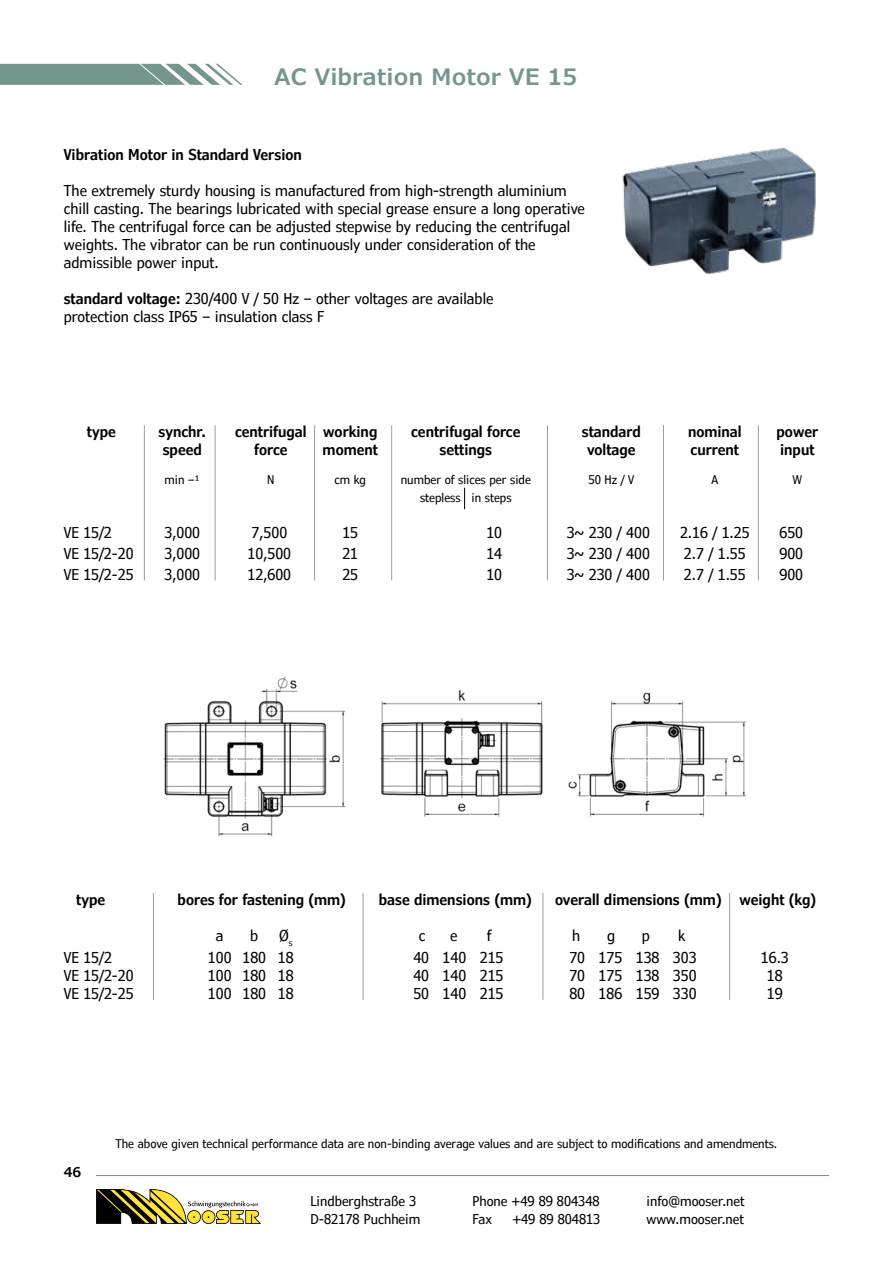
<style>
.page{position:relative;width:893px;height:1263px;background:#fff}
.page>*{position:absolute;margin:0;border:0;box-sizing:border-box;transform-origin:0 0}
.t1{font:600 22.5px "Verdana Pro";color:#74968f}
.t2{font:condensed 15px/18px "Verdana Pro";color:#000}
.t3{font:600 condensed 15px "Verdana Pro";color:#000}
.t4{font:condensed 13.5px "Verdana Pro";color:#000}
.t5{font:600 13.5px "Verdana Pro";color:#000}
.t6{font:condensed 12px "Verdana Pro";color:#000}
.s1{font-weight:600}
</style>
<div class="page">
<svg style="left:96px;top:1189px;width:165px;height:35px"></svg>
<hr style="left:96px;top:1175px;width:733px;height:1px;background:#878787">
<hr style="left:144px;top:425px;width:1px;height:155px;background:#9d9d9c">
<hr style="left:314px;top:425px;width:1px;height:155px;background:#9d9d9c">
<hr style="left:391px;top:425px;width:1px;height:155px;background:#9d9d9c">
<hr style="left:547px;top:425px;width:1px;height:155px;background:#9d9d9c">
<hr style="left:663px;top:425px;width:1px;height:155px;background:#9d9d9c">
<hr style="left:758px;top:425px;width:1px;height:155px;background:#9d9d9c">
<hr style="left:215px;top:425px;width:1px;height:155px;background:#9d9d9c">
<hr style="left:153px;top:893px;width:1px;height:107px;background:#9d9d9c">
<hr style="left:363px;top:893px;width:1px;height:107px;background:#9d9d9c">
<hr style="left:543px;top:893px;width:1px;height:107px;background:#9d9d9c">
<hr style="left:729px;top:893px;width:1px;height:107px;background:#9d9d9c">
<img style="left:163px;top:676px;width:584px;height:161px">
<svg style="left:0;top:64px;width:242px;height:21px;background:#8da9a3"></svg>
<img style="left:622px;top:147px;width:194px;height:128px">
<svg style="left:464px;top:488px;width:1px;height:21px"></svg>
<h1 class="t1" style="left:274px;top:63px;width:305px">AC Vibration Motor VE 15</h1>
<p class="t3" style="left:64px;top:145px;width:240px">Vibration Motor in Standard Version</p>
<p class="t2" style="left:64px;top:182px;width:523px">The extremely sturdy housing is manufactured from high-strength aluminium chill casting. The bearings lubricated with special grease ensure a long operative life. The centrifugal force can be adjusted stepwise by reducing the centrifugal weights. The vibrator can be run continuously under consideration of the admissible power input.</p>
<p class="t2" style="left:64px;top:290px;width:431px"><span class="s1">standard voltage:</span> 230/400 V / 50 Hz – other voltages are available protection class IP65 – insulation class F</p>
<p class="t3" style="left:87px;top:422px;width:31px">type</p>
<p class="t3" style="left:159px;top:422px;width:49px">synchr.</p>
<p class="t3" style="left:235px;top:422px;width:144px">centrifugal working</p>
<p class="t3" style="left:411px;top:422px;width:111px">centrifugal force</p>
<p class="t3" style="left:582px;top:422px;width:61px">standard</p>
<p class="t3" style="left:688px;top:422px;width:55px">nominal</p>
<p class="t3" style="left:777px;top:422px;width:43px">power</p>
<p class="t3" style="left:163px;top:440px;width:41px">speed</p>
<p class="t3" style="left:254px;top:440px;width:35px">force</p>
<p class="t3" style="left:323px;top:440px;width:57px">moment</p>
<p class="t3" style="left:439px;top:440px;width:54px">settings</p>
<p class="t3" style="left:587px;top:440px;width:50px">voltage</p>
<p class="t3" style="left:691px;top:440px;width:50px">current</p>
<p class="t3" style="left:780px;top:440px;width:36px">input</p>
<p class="t6" style="left:165px;top:472px;width:37px">min –¹</p>
<p class="t6" style="left:267px;top:472px;width:9px">N</p>
<p class="t6" style="left:335px;top:472px;width:33px">cm kg</p>
<p class="t6" style="left:401px;top:472px;width:132px">number of slices per side</p>
<p class="t6" style="left:588px;top:472px;width:47px">50 Hz / V</p>
<p class="t6" style="left:711px;top:472px;width:8px">A</p>
<p class="t6" style="left:792px;top:472px;width:11px">W</p>
<p class="t6" style="left:420px;top:490px;width:93px">stepless in steps</p>
<p class="t2" style="left:64px;top:524px;width:50px">VE 15/2</p>
<p class="t2" style="left:164px;top:524px;width:37px">3,000</p>
<p class="t2" style="left:251px;top:524px;width:37px">7,500</p>
<p class="t2" style="left:342px;top:524px;width:17px">15</p>
<p class="t2" style="left:486px;top:524px;width:17px">10</p>
<p class="t2" style="left:567px;top:524px;width:85px">3~ 230 / 400</p>
<p class="t2" style="left:680px;top:524px;width:71px">2.16 / 1.25</p>
<p class="t2" style="left:779px;top:524px;width:25px">650</p>
<p class="t2" style="left:64px;top:545px;width:71px">VE 15/2-20</p>
<p class="t2" style="left:164px;top:545px;width:37px">3,000</p>
<p class="t2" style="left:247px;top:545px;width:45px">10,500</p>
<p class="t2" style="left:342px;top:545px;width:17px">21</p>
<p class="t2" style="left:486px;top:545px;width:17px">14</p>
<p class="t2" style="left:567px;top:545px;width:85px">3~ 230 / 400</p>
<p class="t2" style="left:684px;top:545px;width:63px">2.7 / 1.55</p>
<p class="t2" style="left:779px;top:545px;width:25px">900</p>
<p class="t2" style="left:64px;top:566px;width:71px">VE 15/2-25</p>
<p class="t2" style="left:164px;top:566px;width:37px">3,000</p>
<p class="t2" style="left:247px;top:566px;width:45px">12,600</p>
<p class="t2" style="left:342px;top:566px;width:17px">25</p>
<p class="t2" style="left:486px;top:566px;width:17px">10</p>
<p class="t2" style="left:567px;top:566px;width:85px">3~ 230 / 400</p>
<p class="t2" style="left:684px;top:566px;width:63px">2.7 / 1.55</p>
<p class="t2" style="left:779px;top:566px;width:25px">900</p>
<p class="t3" style="left:76px;top:889px;width:31px">type</p>
<p class="t3" style="left:178px;top:889px;width:170px">bores for fastening (mm)</p>
<p class="t3" style="left:379px;top:889px;width:155px">base dimensions (mm)</p>
<p class="t3" style="left:555px;top:889px;width:263px">overall dimensions (mm) weight (kg)</p>
<p class="t2" style="left:216px;top:926px;width:9px">a</p>
<p class="t2" style="left:250px;top:926px;width:10px">b</p>
<p class="t2" style="left:279px;top:926px;width:15px">Ø<sub>s</sub></p>
<p class="t2" style="left:419px;top:926px;width:8px">c</p>
<p class="t2" style="left:450px;top:926px;width:9px">e</p>
<p class="t2" style="left:487px;top:926px;width:6px">f</p>
<p class="t2" style="left:572px;top:926px;width:10px">h</p>
<p class="t2" style="left:607px;top:926px;width:10px">g</p>
<p class="t2" style="left:642px;top:926px;width:10px">p</p>
<p class="t2" style="left:678px;top:926px;width:9px">k</p>
<p class="t2" style="left:64px;top:949px;width:50px">VE 15/2</p>
<p class="t2" style="left:208px;top:949px;width:87px">100 180 18</p>
<p class="t2" style="left:413px;top:949px;width:92px">40 140 215</p>
<p class="t2" style="left:569px;top:949px;width:129px">70 175 138 303</p>
<p class="t2" style="left:761px;top:949px;width:29px">16.3</p>
<p class="t2" style="left:64px;top:967px;width:71px">VE 15/2-20</p>
<p class="t2" style="left:208px;top:967px;width:87px">100 180 18</p>
<p class="t2" style="left:413px;top:967px;width:92px">40 140 215</p>
<p class="t2" style="left:569px;top:967px;width:129px">70 175 138 350</p>
<p class="t2" style="left:767px;top:967px;width:17px">18</p>
<p class="t2" style="left:64px;top:985px;width:71px">VE 15/2-25</p>
<p class="t2" style="left:208px;top:985px;width:87px">100 180 18</p>
<p class="t2" style="left:413px;top:985px;width:92px">50 140 215</p>
<p class="t2" style="left:569px;top:985px;width:129px">80 186 159 330</p>
<p class="t2" style="left:767px;top:985px;width:17px">19</p>
<p class="t5" style="left:64px;top:1163px;width:19px">46</p>
<p class="t6" style="left:116px;top:1136px;width:663px">The above given technical performance data are non-binding average values and are subject to modifications and amendments.</p>
<p class="t4" style="left:310px;top:1192px;width:107px">Lindberghstraße 3</p>
<p class="t4" style="left:472px;top:1192px;width:129px">Phone +49 89 804348</p>
<p class="t4" style="left:647px;top:1192px;width:100px">info@mooser.net</p>
<p class="t4" style="left:310px;top:1210px;width:111px">D-82178 Puchheim</p>
<p class="t4" style="left:472px;top:1210px;width:21px">Fax</p>
<p class="t4" style="left:512px;top:1210px;width:89px">+49 89 804813</p>
<p class="t4" style="left:647px;top:1210px;width:99px">www.mooser.net</p>
</div>
